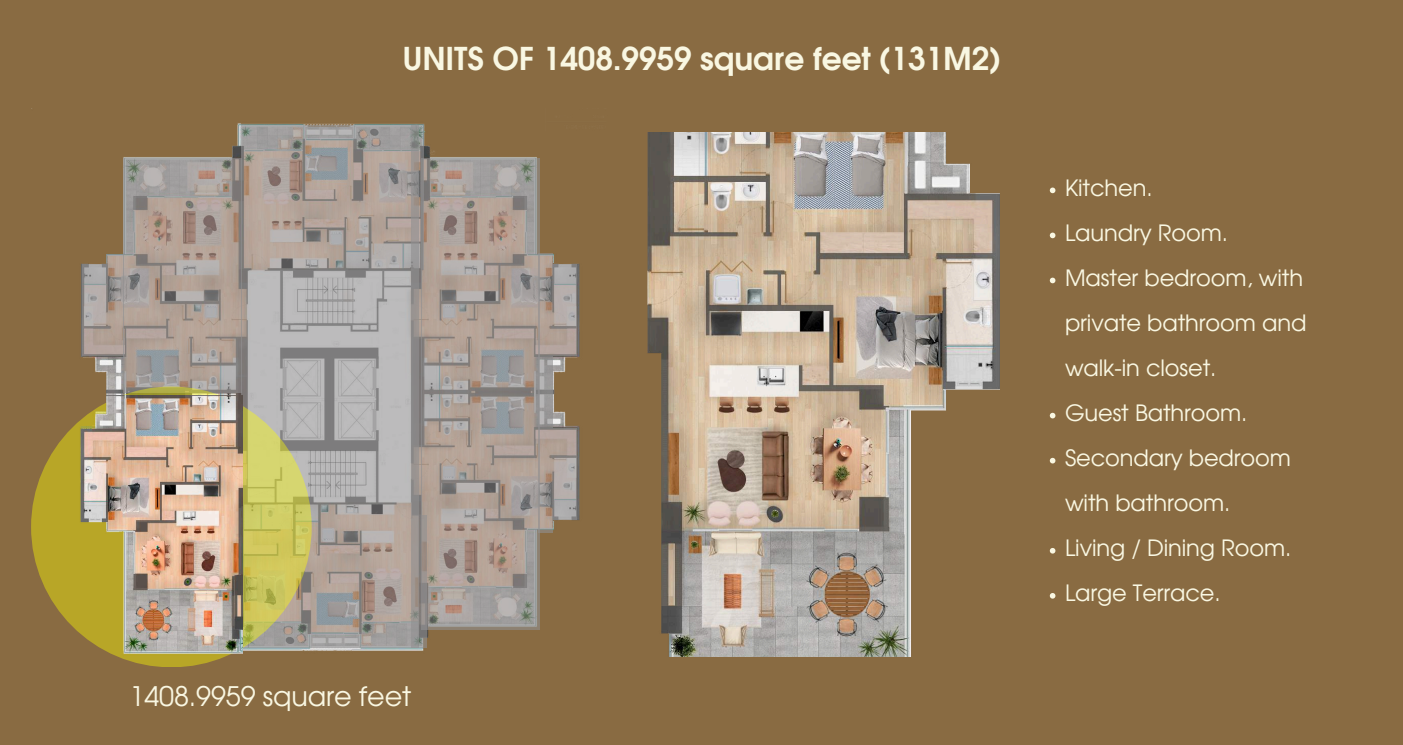
<style>
.page{position:relative;width:1403px;height:745px;background:#fff}
.page>*{position:absolute;margin:0;border:0;box-sizing:border-box;transform-origin:0 0}
.t1{font:700 31.5px "Evolventa";letter-spacing:-.005em;color:#f9f7e2}
.t2{font:27px "Evolventa";letter-spacing:-.005em;color:#f9f7e2}
.t3{font:22.5px/45px "Evolventa";letter-spacing:-.005em;color:#f9f7e2}
</style>
<div class="page">
<div style="left:0;top:0;width:1402px;height:744px;background:#896b42"></div>
<img style="left:31px;top:108px;width:549px;height:546px">
<svg style="left:123px;top:158px;width:118px;height:234px;background:#a69b94"></svg>
<svg style="left:421px;top:158px;width:118px;height:471px;background:#a69b95"></svg>
<svg style="left:538px;top:253px;width:15px;height:279px;background:#a29891"></svg>
<svg style="left:553px;top:264px;width:23px;height:91px;background:#ada5a2"></svg>
<svg style="left:553px;top:427px;width:23px;height:92px;background:#aca4a1"></svg>
<svg style="left:418px;top:270px;width:3px;height:244px"></svg>
<svg style="left:241px;top:125px;width:177px;height:522px;background:#aaa4a1"></svg>
<svg style="left:82px;top:264px;width:24px;height:91px;background:#aaa3a0"></svg>
<svg style="left:106px;top:254px;width:17px;height:101px;background:#a5978f"></svg>
<svg style="left:411px;top:125px;width:12px;height:145px;background:#928f8c"></svg>
<svg style="left:411px;top:514px;width:15px;height:133px;background:#938e8a"></svg>
<img style="left:647px;top:132px;width:353px;height:523px">
<svg style="left:31px;top:386px;width:281px;height:281px;background:#c8c45f"></svg>
<img style="left:31px;top:395px;width:211px;height:271px">
<svg style="left:1049px;top:187px;width:6px;height:6px"></svg>
<svg style="left:1049px;top:232px;width:6px;height:6px"></svg>
<svg style="left:1049px;top:277px;width:6px;height:6px"></svg>
<svg style="left:1049px;top:412px;width:6px;height:6px"></svg>
<svg style="left:1049px;top:457px;width:6px;height:6px"></svg>
<svg style="left:1049px;top:548px;width:6px;height:5px"></svg>
<svg style="left:1049px;top:593px;width:6px;height:5px"></svg>
<h1 class="t1" style="left:402px;top:45px;width:599px">UNITS OF 1408.9959 square feet (131M2)</h1>
<p class="t2" style="left:130px;top:684px;width:283px">1408.9959 square feet</p>
<p class="t3" style="left:1064px;top:167px;width:243px">Kitchen.<br>Laundry Room.<br>Master bedroom, with private bathroom and walk-in closet.<br>Guest Bathroom.<br>Secondary bedroom with bathroom.<br>Living / Dining Room.<br>Large Terrace.</p>
</div>
